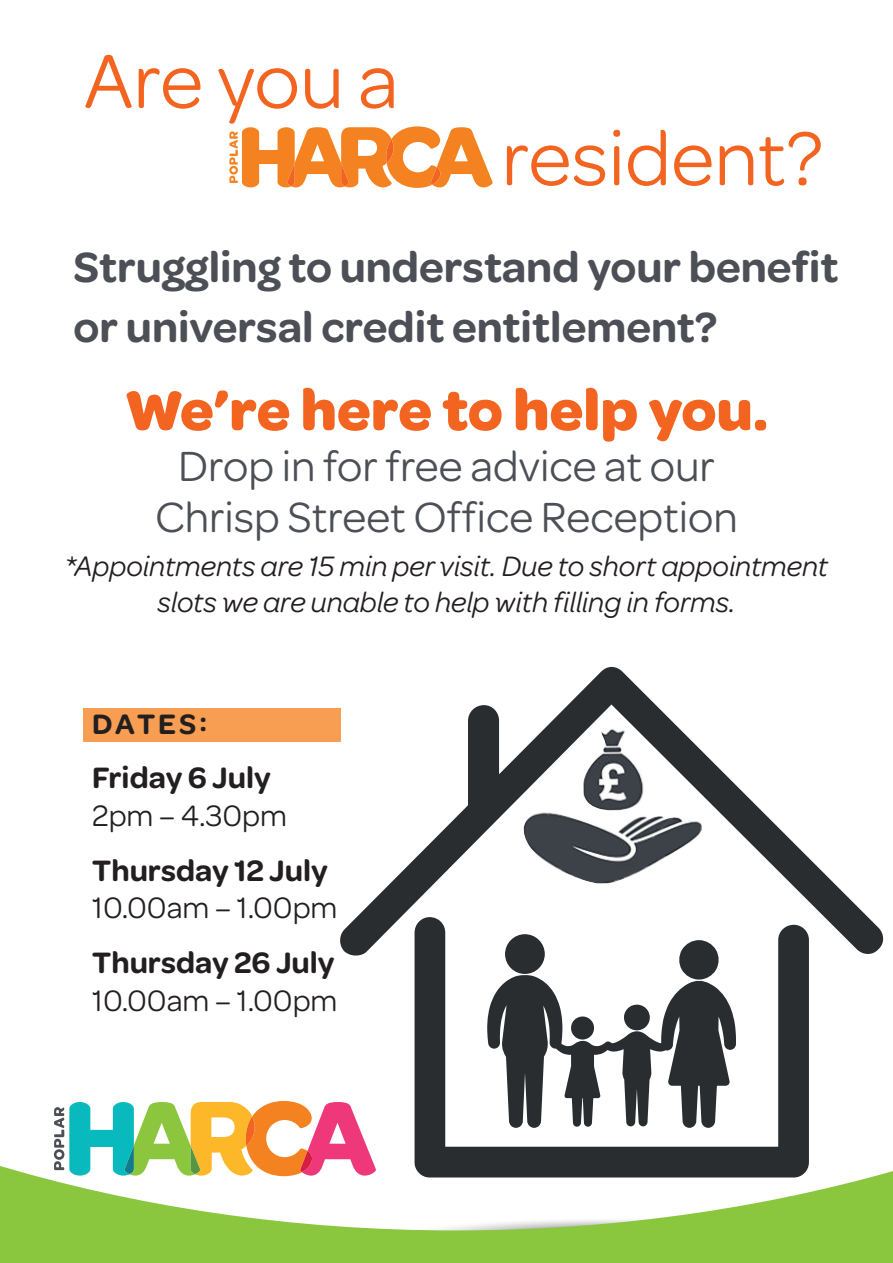
<style>
.page{position:relative;width:893px;height:1263px;background:#fff}
.page>*{position:absolute;margin:0;border:0;box-sizing:border-box;transform-origin:0 0}
.t1{font:81px "Omnes";color:#f36421}
.t2{font:700 60px "Omnes";color:#f36421}
.t3{font:600 45px/59.2px "Omnes";color:#4d4f56}
.t4{font:45px/51px "Omnes";color:#4d4f56;text-align:center}
.t5{font:600 31.5px "Omnes";color:#231f20}
.t6{font:31.5px "Omnes";color:#231f20}
.t7{font:italic 30px/36px "Omnes";color:#231f20;text-align:center}
.t8{font:600 30px "Omnes";letter-spacing:.09em;color:#231f20}
</style>
<div class="page">
<svg style="left:229px;top:126px;width:264px;height:62px"></svg>
<svg style="left:54px;top:1101px;width:320px;height:62px"></svg>
<svg style="left:415px;top:956px;width:394px;height:207px"></svg>
<svg style="left:340px;top:667px;width:543px;height:289px"></svg>
<svg style="left:0;top:1163px;width:893px;height:100px;fill:#8bc63f"></svg>
<img style="left:521px;top:727px;width:186px;height:156px">
<div style="left:84px;top:708px;width:257px;height:34px;background:#f79e53"></div>
<h1 class="t1" style="left:84px;top:32px;width:316px">Are you a</h1>
<h1 class="t1" style="left:501px;top:110px;width:323px">resident?</h1>
<h3 class="t3" style="left:74px;top:242px;width:766px">Struggling to understand your benefit or universal credit entitlement?</h3>
<h2 class="t2" style="left:125px;top:391px;width:645px">We’re here to help you.</h2>
<h3 class="t4" style="left:155px;top:440px;width:584px">Drop in for free advice at our<br>Chrisp Street Office Reception</h3>
<p class="t7" style="left:65px;top:547px;width:765px">*Appointments are 15 min per visit. Due to short appointment slots we are unable to help with filling in forms.</p>
<p class="t8" style="left:92px;top:714px;width:116px">DATES:</p>
<p class="t5" style="left:92px;top:767px;width:180px">Friday 6 July</p>
<p class="t6" style="left:92px;top:796px;width:196px">2pm – 4.30pm</p>
<p class="t5" style="left:92px;top:860px;width:237px">Thursday 12 July</p>
<p class="t6" style="left:92px;top:889px;width:247px">10.00am – 1.00pm</p>
<p class="t5" style="left:92px;top:953px;width:244px">Thursday 26 July</p>
<p class="t6" style="left:92px;top:982px;width:247px">10.00am – 1.00pm</p>
</div>
